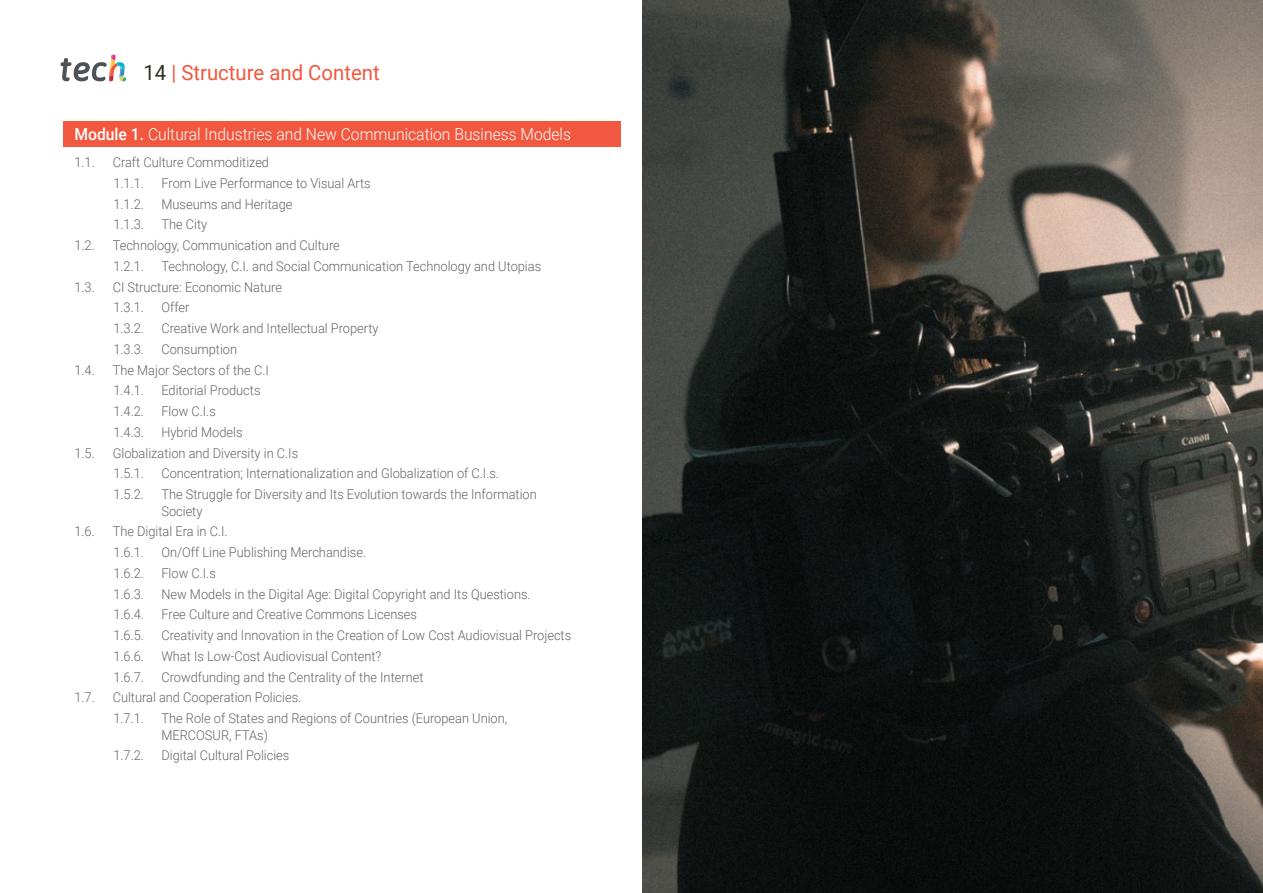
<style>
.page{position:relative;width:1263px;height:893px;background:#fff}
.page>*{position:absolute;margin:0;border:0;box-sizing:border-box;transform-origin:0 0}
.t1{font:21px "Roboto";color:#f1583f}
.t2{font:300 16.5px "Roboto";color:#fff;scale:.95 1}
.t3{font:300 13.5px/20.7px "Roboto";color:#61646a;scale:.95 1}
.s1{color:#312e20}
.s2{font-weight:500}
</style>
<div class="page">
<img style="left:642px;top:0;width:621px;height:893px">
<svg style="left:61px;top:55px;width:65px;height:27px"></svg>
<div style="left:63px;top:121px;width:558px;height:25px;background:#f1583f"></div>
<h1 class="t1" style="left:144px;top:57px;width:238px"><span class="s1">14</span> | Structure and Content</h1>
<p class="t2" style="left:74px;top:123px;width:524px"><span class="s2">Module 1.</span> Cultural Industries and New Communication Business Models</p>
<p class="t3" style="left:74px;top:151px;width:23px">1.1.</p>
<p class="t3" style="left:113px;top:151px;width:166px">Craft Culture Commoditized<br>1.1.1.</p>
<p class="t3" style="left:161px;top:172px;width:222px">From Live Performance to Visual Arts</p>
<p class="t3" style="left:113px;top:193px;width:34px">1.1.2.</p>
<p class="t3" style="left:161px;top:193px;width:139px">Museums and Heritage</p>
<p class="t3" style="left:113px;top:214px;width:34px">1.1.3.</p>
<p class="t3" style="left:161px;top:214px;width:50px">The City</p>
<p class="t3" style="left:74px;top:234px;width:23px">1.2.</p>
<p class="t3" style="left:113px;top:234px;width:241px">Technology, Communication and Culture<br>1.2.1.</p>
<p class="t3" style="left:161px;top:255px;width:401px">Technology, C.I. and Social Communication Technology and Utopias</p>
<p class="t3" style="left:74px;top:276px;width:23px">1.3.</p>
<p class="t3" style="left:113px;top:276px;width:180px">CI Structure: Economic Nature<br>1.3.1.</p>
<p class="t3" style="left:161px;top:297px;width:31px">Offer</p>
<p class="t3" style="left:113px;top:317px;width:34px">1.3.2.</p>
<p class="t3" style="left:161px;top:317px;width:230px">Creative Work and Intellectual Property</p>
<p class="t3" style="left:113px;top:338px;width:34px">1.3.3.</p>
<p class="t3" style="left:161px;top:338px;width:81px">Consumption</p>
<p class="t3" style="left:74px;top:359px;width:23px">1.4.</p>
<p class="t3" style="left:113px;top:359px;width:166px">The Major Sectors of the C.I<br>1.4.1.</p>
<p class="t3" style="left:161px;top:380px;width:106px">Editorial Products</p>
<p class="t3" style="left:113px;top:400px;width:34px">1.4.2.</p>
<p class="t3" style="left:161px;top:400px;width:59px">Flow C.I.s</p>
<p class="t3" style="left:113px;top:421px;width:34px">1.4.3.</p>
<p class="t3" style="left:161px;top:421px;width:87px">Hybrid Models</p>
<p class="t3" style="left:74px;top:442px;width:23px">1.5.</p>
<p class="t3" style="left:113px;top:442px;width:197px">Globalization and Diversity in C.Is<br>1.5.1.</p>
<p class="t3" style="left:161px;top:463px;width:357px">Concentration; Internationalization and Globalization of C.I.s.</p>
<p class="t3" style="left:113px;top:483px;width:34px">1.5.2.</p>
<p class="t3" style="left:161px;top:486px;width:397px;line-height:16.5px">The Struggle for Diversity and Its Evolution towards the Information<br>Society</p>
<p class="t3" style="left:74px;top:521px;width:23px">1.6.</p>
<p class="t3" style="left:113px;top:521px;width:122px">The Digital Era in C.I.<br>1.6.1.</p>
<p class="t3" style="left:161px;top:541px;width:217px">On/Off Line Publishing Merchandise.</p>
<p class="t3" style="left:113px;top:562px;width:34px">1.6.2.</p>
<p class="t3" style="left:161px;top:562px;width:59px">Flow C.I.s</p>
<p class="t3" style="left:113px;top:583px;width:34px">1.6.3.</p>
<p class="t3" style="left:161px;top:583px;width:390px">New Models in the Digital Age: Digital Copyright and Its Questions.</p>
<p class="t3" style="left:113px;top:604px;width:34px">1.6.4.</p>
<p class="t3" style="left:161px;top:604px;width:271px">Free Culture and Creative Commons Licenses</p>
<p class="t3" style="left:113px;top:624px;width:34px">1.6.5.</p>
<p class="t3" style="left:161px;top:624px;width:433px">Creativity and Innovation in the Creation of Low Cost Audiovisual Projects</p>
<p class="t3" style="left:113px;top:645px;width:34px">1.6.6.</p>
<p class="t3" style="left:161px;top:645px;width:233px">What Is Low-Cost Audiovisual Content?</p>
<p class="t3" style="left:113px;top:666px;width:34px">1.6.7.</p>
<p class="t3" style="left:161px;top:666px;width:277px">Crowdfunding and the Centrality of the Internet</p>
<p class="t3" style="left:74px;top:687px;width:23px">1.7.</p>
<p class="t3" style="left:113px;top:687px;width:200px">Cultural and Cooperation Policies.<br>1.7.1.</p>
<p class="t3" style="left:161px;top:709px;width:365px;line-height:16.5px">The Role of States and Regions of Countries (European Union,<br>MERCOSUR, FTAs)</p>
<p class="t3" style="left:113px;top:745px;width:34px">1.7.2.</p>
<p class="t3" style="left:161px;top:745px;width:136px">Digital Cultural Policies</p>
</div>
